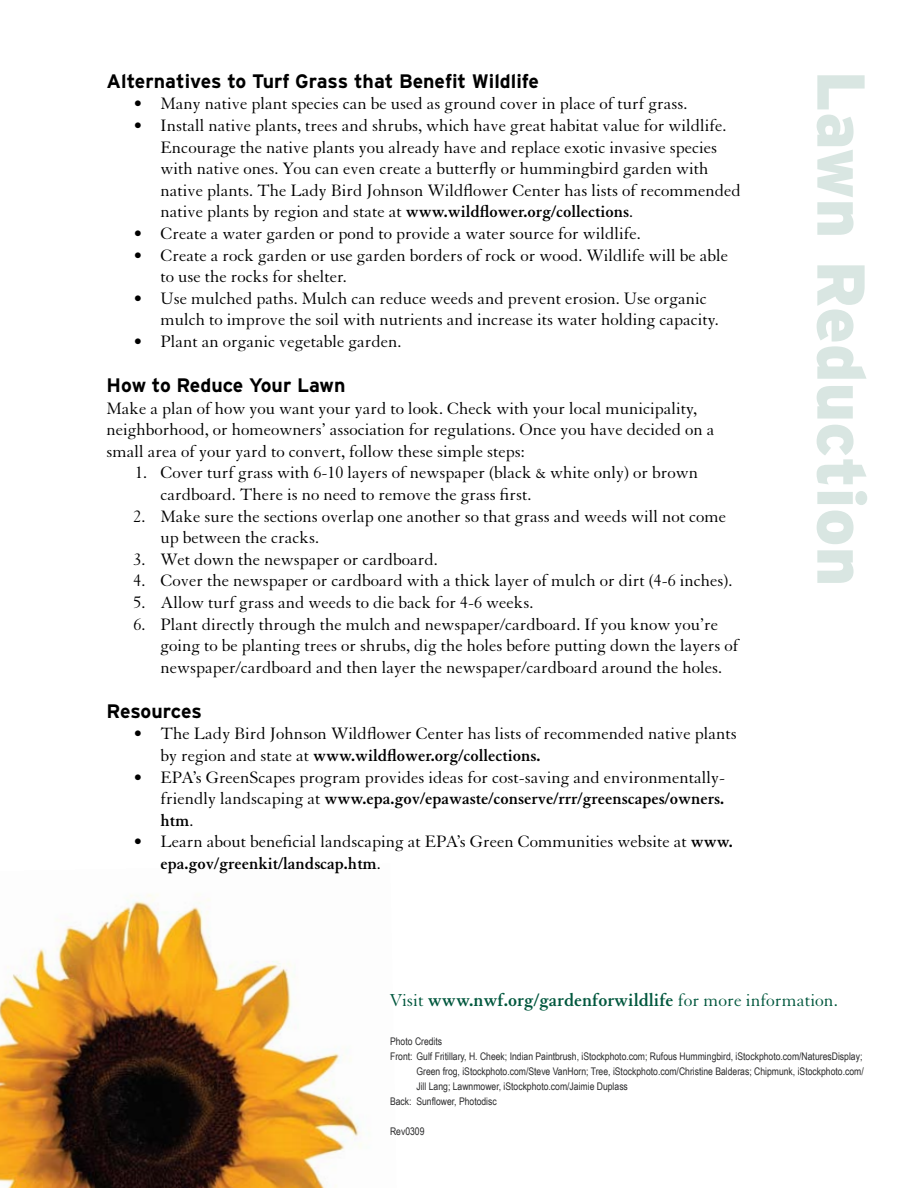
<style>
.page{position:relative;width:918px;height:1188px;background:#fff}
.page>*{position:absolute;margin:0;border:0;box-sizing:border-box;transform-origin:0 0}
.t1{font:900 67.5px "Interstate";color:#d9e6e2}
.t2{font:700 19.5px "Interstate";color:#000}
.t3{font:700 19.5px "Granjon";color:#00573d}
.t4{font:18px/21.6px "Granjon";color:#000}
.t5{font:10.5px "Arial Narrow";color:#29292a}
.s1{font-weight:700}
.s2{font-weight:400;font-size:18.75px}
</style>
<div class="page">
<img style="left:0;top:894px;width:362px;height:294px">
<p class="t2" style="left:107px;top:70px;width:434px">Alternatives to Turf Grass that Benefit Wildlife</p>
<p class="t4" style="left:134px;top:93px;width:555px">• Many native plant species can be used as ground cover in place of turf grass.</p>
<p class="t4" style="left:161px;top:115px;width:582px;text-indent:-27px">• Install native plants, trees and shrubs, which have great habitat value for wildlife.<br>Encourage the native plants you already have and replace exotic invasive species with native ones. You can even create a butterfly or hummingbird garden with native plants. The Lady Bird Johnson Wildflower Center has lists of recommended native plants by region and state at <span class="s1">www.wildflower.org/collections</span>.</p>
<p class="t4" style="left:134px;top:223px;width:509px">• Create a water garden or pond to provide a water source for wildlife.</p>
<p class="t4" style="left:161px;top:245px;width:569px;text-indent:-27px">• Create a rock garden or use garden borders of rock or wood. Wildlife will be able to use the rocks for shelter.</p>
<p class="t4" style="left:161px;top:288px;width:560px;text-indent:-27px">• Use mulched paths. Mulch can reduce weeds and prevent erosion. Use organic mulch to improve the soil with nutrients and increase its water holding capacity.</p>
<p class="t4" style="left:134px;top:331px;width:269px">• Plant an organic vegetable garden.</p>
<p class="t2" style="left:107px;top:374px;width:240px">How to Reduce Your Lawn</p>
<p class="t4" style="left:107px;top:398px;width:609px">Make a plan of how you want your yard to look. Check with your local municipality, neighborhood, or homeowners’ association for regulations. Once you have decided on a small area of your yard to convert, follow these simple steps:</p>
<p class="t4" style="left:161px;top:462px;width:539px;text-indent:-26px">1. Cover turf grass with 6-10 layers of newspaper (black &amp; white only) or brown cardboard. There is no need to remove the grass first.</p>
<p class="t4" style="left:161px;top:506px;width:567px;text-indent:-27px">2. Make sure the sections overlap one another so that grass and weeds will not come up between the cracks.</p>
<p class="t4" style="left:134px;top:549px;width:306px">3. Wet down the newspaper or cardboard.</p>
<p class="t4" style="left:134px;top:570px;width:600px">4. Cover the newspaper or cardboard with a thick layer of mulch or dirt (4-6 inches).</p>
<p class="t4" style="left:134px;top:592px;width:401px">5. Allow turf grass and weeds to die back for 4-6 weeks.</p>
<p class="t4" style="left:161px;top:614px;width:579px;text-indent:-27px">6. Plant directly through the mulch and newspaper/cardboard. If you know you’re going to be planting trees or shrubs, dig the holes before putting down the layers of newspaper/cardboard and then layer the newspaper/cardboard around the holes.</p>
<p class="t2" style="left:107px;top:700px;width:97px">Resources</p>
<p class="t4" style="left:161px;top:723px;width:578px;text-indent:-27px">• The Lady Bird Johnson Wildflower Center has lists of recommended native plants by region and state at <span class="s1">www.wildflower.org/collections.</span></p>
<p class="t4" style="left:161px;top:767px;width:566px;text-align:justify;text-indent:-27px">• EPA’s GreenScapes program provides ideas for cost-saving and environmentally&shy;friendly landscaping at <span class="s1">www.epa.gov/epawaste/conserve/rrr/greenscapes/owners. htm</span>.</p>
<p class="t4" style="left:161px;top:831px;width:574px;text-indent:-27px">• Learn about beneficial landscaping at EPA’s Green Communities website at <span class="s1">www. epa.gov/greenkit/landscap.htm</span>.</p>
<h1 class="t1" style="left:880px;top:70px;width:517px;rotate:90deg">Lawn Reduction</h1>
<p class="t3" style="left:390px;top:989px;width:450px"><span class="s2">Visit</span> www.nwf.org/gardenforwildlife <span class="s2">for more information.</span></p>
<p class="t5" style="left:390px;top:1035px;width:54px">Photo Credits</p>
<p class="t5" style="left:390px;top:1050px;width:474px">Front: Gulf Fritillary, H. Cheek; Indian Paintbrush, iStockphoto.com; Rufous Hummingbird, iStockphoto.com/NaturesDisplay;</p>
<p class="t5" style="left:416px;top:1065px;width:449px">Green frog, iStockphoto.com/Steve VanHorn; Tree, iStockphoto.com/Christine Balderas; Chipmunk, iStockphoto.com/</p>
<p class="t5" style="left:416px;top:1080px;width:213px">Jill Lang; Lawnmower, iStockphoto.com/Jaimie Duplass</p>
<p class="t5" style="left:390px;top:1095px;width:108px">Back: Sunflower, Photodisc</p>
<p class="t5" style="left:390px;top:1125px;width:36px">Rev0309</p>
</div>
